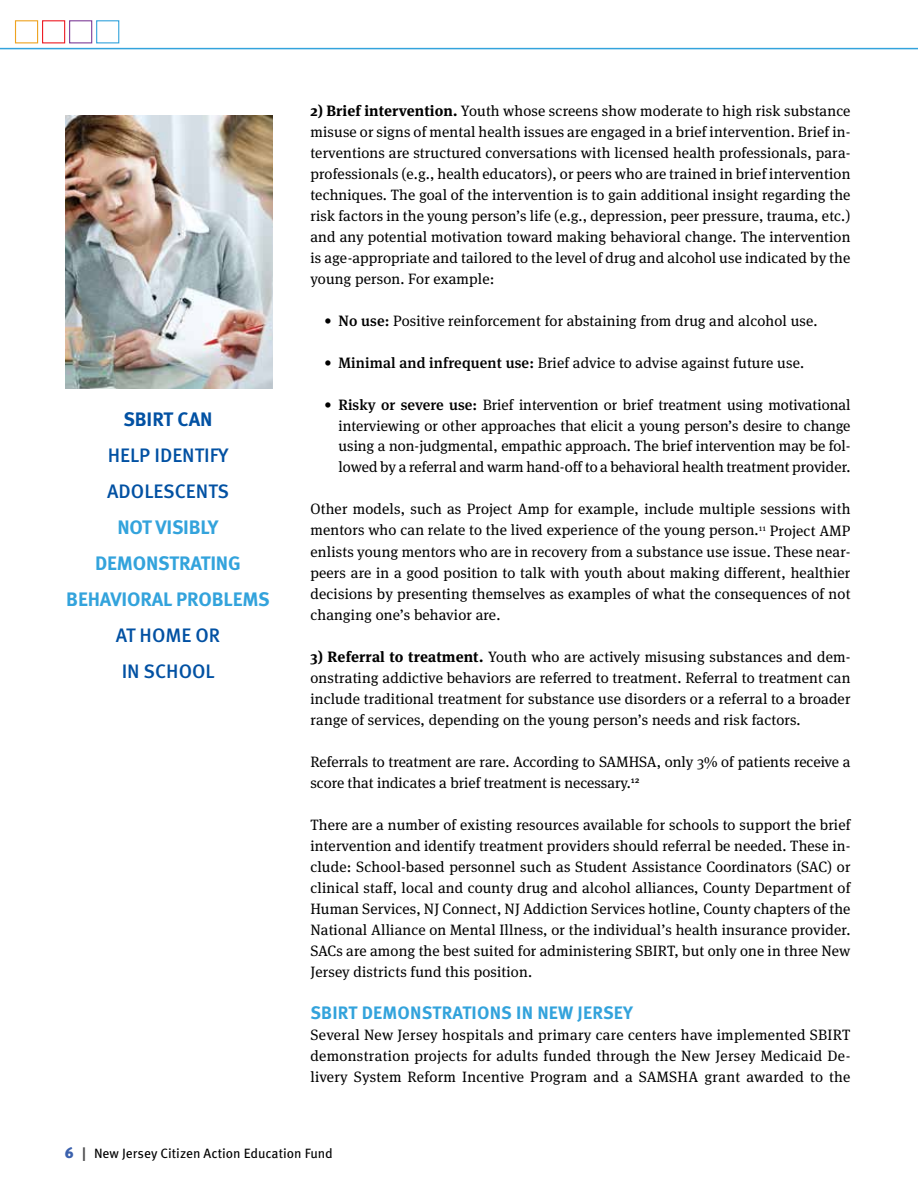
<style>
.page{position:relative;width:918px;height:1188px;background:#fff}
.page>*{position:absolute;margin:0;border:0;box-sizing:border-box;transform-origin:0 0}
.t1{font:700 19.5px/36px "Meta OT";letter-spacing:-.01em;color:#33a3dc;text-align:center}
.t2{font:500 19.5px/36px "Meta OT";color:#0251a3}
.t3{font:700 19.5px "Meta OT";color:#0251a3}
.t4{font:700 18px "Meta OT";letter-spacing:.01em;color:#33a3dc}
.t5{font:15px/21px "Meta Serif OT";letter-spacing:.01em;color:#000;text-align:justify}
.t6{font:13.5px "Meta OT";color:#000}
.s1{font-weight:700}
.s2{font-weight:500}
.s3{font-weight:900;font-size:15px;color:#3b61ad}
.s4{font-weight:700;font-size:14.1px;color:#4d4d4f}
</style>
<div class="page">
<hr style="left:0;top:48px;width:918px;height:1px;background:#33a3dc">
<div style="left:15px;top:20px;width:23px;height:23px;border:1px solid #eea320"></div>
<div style="left:42px;top:20px;width:23px;height:23px;border:1px solid #ed1d24"></div>
<div style="left:69px;top:20px;width:23px;height:23px;border:1px solid #7f3f98"></div>
<div style="left:96px;top:20px;width:23px;height:23px;border:1px solid #33a3dc"></div>
<img style="left:66px;top:116px;width:207px;height:272px">
<h1 class="t3" style="left:123px;top:408px;width:91px">SBIRT CAN</h1>
<h1 class="t2" style="left:107px;top:438px;width:124px">HELP IDENTIFY<br>ADOLESCENTS</h1>
<h1 class="t1" style="left:66px;top:510px;width:205px">NOT VISIBLY<br>DEMONSTRATING<br>BEHAVIORAL PROBLEMS</h1>
<h1 class="t2" style="left:116px;top:618px;width:106px;text-align:center">AT HOME OR<br>IN SCHOOL</h1>
<p class="t5" style="left:310px;top:100px;width:542px"><span class="s1">2) Brief intervention.</span> Youth whose screens show moderate to high risk substance misuse or signs of mental health issues are engaged in a brief intervention. Brief in&shy;terventions are structured conversations with licensed health professionals, para&shy;professionals (e.g., health educators), or peers who are trained in brief intervention techniques. The goal of the intervention is to gain additional insight regarding the risk factors in the young person’s life (e.g., depression, peer pressure, trauma, etc.) and any potential motivation toward making behavioral change. The intervention is age-appropriate and tailored to the level of drug and alcohol use indicated by the young person. For example:</p>
<p class="t5" style="left:324px;top:310px;width:495px">• <span class="s2">No use:</span> Positive reinforcement for abstaining from drug and alcohol use.</p>
<p class="t5" style="left:324px;top:352px;width:482px">• <span class="s2">Minimal and infrequent use:</span> Brief advice to advise against future use.</p>
<p class="t5" style="left:339px;top:394px;width:514px;text-indent:-15px">• <span class="s2">Risky or severe use:</span> Brief intervention or brief treatment using motivational interviewing or other approaches that elicit a young person’s desire to change using a non-judgmental, empathic approach. The brief intervention may be fol&shy;lowed by a referral and warm hand-off to a behavioral health treatment provider.</p>
<p class="t5" style="left:310px;top:499px;width:542px">Other models, such as Project Amp for example, include multiple sessions with mentors who can relate to the lived experience of the young person.<sup>11</sup> Project AMP enlists young mentors who are in recovery from a substance use issue. These near&shy;peers are in a good position to talk with youth about making different, healthier decisions by presenting themselves as examples of what the consequences of not changing one’s behavior are.</p>
<p class="t5" style="left:310px;top:646px;width:542px"><span class="s1">3) Referral to treatment.</span> Youth who are actively misusing substances and dem&shy;onstrating addictive behaviors are referred to treatment. Referral to treatment can include traditional treatment for substance use disorders or a referral to a broader range of services, depending on the young person’s needs and risk factors.</p>
<p class="t5" style="left:310px;top:751px;width:542px">Referrals to treatment are rare. According to SAMHSA, only 3% of patients receive a score that indicates a brief treatment is necessary.<sup>12</sup></p>
<p class="t5" style="left:310px;top:814px;width:542px">There are a number of existing resources available for schools to support the brief intervention and identify treatment providers should referral be needed. These in&shy;clude: School-based personnel such as Student Assistance Coordinators (SAC) or clinical staff, local and county drug and alcohol alliances, County Department of Human Services, NJ Connect, NJ Addiction Services hotline, County chapters of the National Alliance on Mental Illness, or the individual’s health insurance provider.<br>SACs are among the best suited for administering SBIRT, but only one in three New Jersey districts fund this position.</p>
<p class="t4" style="left:311px;top:1002px;width:324px">SBIRT DEMONSTRATIONS IN NEW JERSEY</p>
<p class="t5" style="left:310px;top:1024px;width:542px">Several New Jersey hospitals and primary care centers have implemented SBIRT demonstration projects for adults funded through the New Jersey Medicaid De&shy;livery System Reform Incentive Program and a SAMSHA grant awarded to the</p>
<p class="t6" style="left:65px;top:1146px;width:270px"><span class="s3">6</span> <span class="s4">|</span> New Jersey Citizen Action Education Fund</p>
</div>
